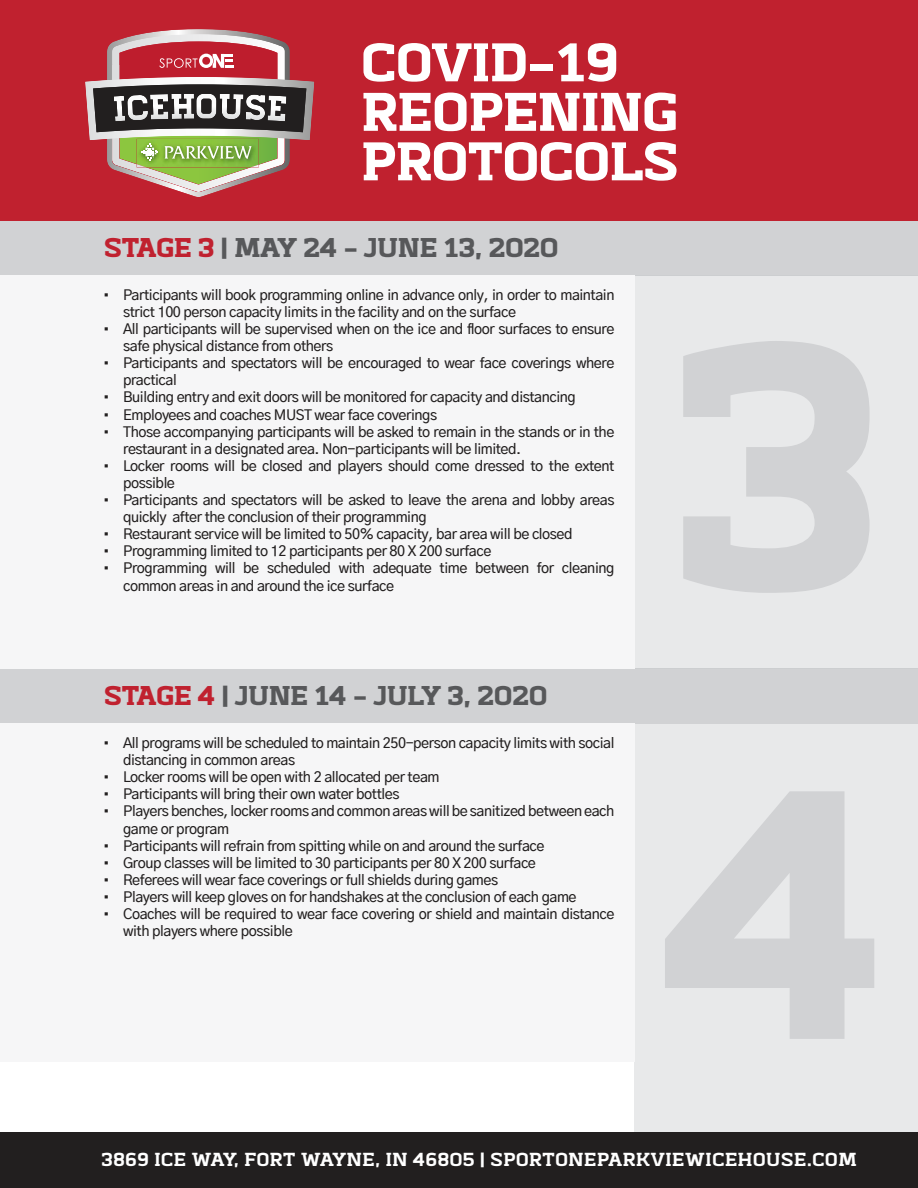
<style>
.page{position:relative;width:918px;height:1188px;background:#fff}
.page>*{position:absolute;margin:0;border:0;box-sizing:border-box;transform-origin:0 0}
.t1{font:900 450px/448.2px "Abula";color:#d1d2d4}
.t2{font:900 69px/49.5px "Abula";letter-spacing:-.02em;color:#fff}
.t3{font:900 34.5px "Abula";letter-spacing:-.02em;color:#57585a}
.t4{font:700 24px "Abula";color:#fff}
.t5{font:500 14.25px/17.1px "Gothic A1";letter-spacing:-.03em;color:#221f1f}
.s1{color:#c0212f}
</style>
<div class="page">
<div style="left:635px;top:724px;width:283px;height:418px;background:#e8e9ea"></div>
<div style="left:0;top:1133px;width:918px;height:55px;background:#221f1f"></div>
<div style="left:0;top:220px;width:918px;height:55px;background:#d1d2d4"></div>
<div style="left:0;top:669px;width:918px;height:55px;background:#d1d2d4"></div>
<div style="left:635px;top:275px;width:283px;height:394px;background:#e8e9ea"></div>
<div style="left:0;top:0;width:918px;height:220px;background:#c0212f"></div>
<div style="left:0;top:275px;width:635px;height:394px;background:#f6f6f7"></div>
<div style="left:0;top:724px;width:635px;height:338px;background:#f6f6f7"></div>
<img style="left:107px;top:29px;width:183px;height:168px">
<img style="left:112px;top:34px;width:173px;height:4px">
<img style="left:112px;top:140px;width:173px;height:52px">
<img style="left:137px;top:140px;width:122px;height:24px">
<img style="left:137px;top:164px;width:122px;height:3px">
<svg style="left:142px;top:144px;width:16px;height:16px"></svg>
<svg style="left:164px;top:146px;width:87px;height:13px"></svg>
<img style="left:85px;top:81px;width:229px;height:59px">
<svg style="left:89px;top:38px;width:221px;height:98px"></svg>
<img style="left:114px;top:96px;width:11px;height:25px">
<img style="left:127px;top:95px;width:21px;height:25px">
<img style="left:150px;top:94px;width:18px;height:26px">
<img style="left:171px;top:94px;width:23px;height:25px">
<img style="left:196px;top:94px;width:21px;height:25px">
<img style="left:220px;top:94px;width:24px;height:25px">
<img style="left:246px;top:95px;width:19px;height:25px">
<img style="left:267px;top:95px;width:19px;height:26px">
<h2 class="t2" style="left:361px;top:33px;width:320px">COVID-19<br>REOPENING<br>PROTOCOLS</h2>
<h3 class="t3" style="left:104px;top:225px;width:457px"><span class="s1">STAGE 3</span> | MAY 24 - JUNE 13, 2020</h3>
<p class="t5" style="left:123px;top:286px;width:493px;text-indent:-20px">• Participants will book programming online in advance only, in order to maintain strict 100 person capacity limits in the facility and on the surface</p>
<p class="t5" style="left:123px;top:320px;width:493px;text-indent:-20px">• All participants will be supervised when on the ice and floor surfaces to ensure safe physical distance from others</p>
<p class="t5" style="left:123px;top:354px;width:493px;text-indent:-20px">• Participants and spectators will be encouraged to wear face coverings where practical</p>
<p class="t5" style="left:103px;top:390px;width:474px">• Building entry and exit doors will be monitored for capacity and distancing</p>
<p class="t5" style="left:103px;top:405px;width:336px">• Employees and coaches MUST wear face coverings</p>
<p class="t5" style="left:123px;top:424px;width:493px;text-indent:-20px">• Those accompanying participants will be asked to remain in the stands or in the restaurant in a designated area. Non-participants will be limited.</p>
<p class="t5" style="left:123px;top:459px;width:493px;text-indent:-20px">• Locker rooms will be closed and players should come dressed to the extent possible</p>
<p class="t5" style="left:123px;top:491px;width:493px;text-indent:-20px">• Participants and spectators will be asked to leave the arena and lobby areas quickly after the conclusion of their programming</p>
<p class="t5" style="left:103px;top:525px;width:471px">• Restaurant service will be limited to 50% capacity, bar area will be closed</p>
<p class="t5" style="left:103px;top:542px;width:390px">• Programming limited to 12 participants per 80 X 200 surface</p>
<p class="t5" style="left:123px;top:561px;width:493px;text-indent:-20px">• Programming will be scheduled with adequate time between for cleaning common areas in and around the ice surface</p>
<h3 class="t3" style="left:104px;top:673px;width:445px"><span class="s1">STAGE 4</span> | JUNE 14 - JULY 3, 2020</h3>
<p class="t5" style="left:123px;top:734px;width:493px;text-indent:-20px">• All programs will be scheduled to maintain 250-person capacity limits with social distancing in common areas</p>
<p class="t5" style="left:103px;top:768px;width:338px">• Locker rooms will be open with 2 allocated per team</p>
<p class="t5" style="left:103px;top:787px;width:298px">• Participants will bring their own water bottles</p>
<p class="t5" style="left:123px;top:804px;width:493px;text-indent:-20px">• Players benches, locker rooms and common areas will be sanitized between each game or program</p>
<p class="t5" style="left:103px;top:838px;width:443px">• Participants will refrain from spitting while on and around the surface</p>
<p class="t5" style="left:103px;top:854px;width:435px">• Group classes will be limited to 30 participants per 80 X 200 surface</p>
<p class="t5" style="left:103px;top:871px;width:397px">• Referees will wear face coverings or full shields during games</p>
<p class="t5" style="left:103px;top:888px;width:475px">• Players will keep gloves on for handshakes at the conclusion of each game</p>
<p class="t5" style="left:123px;top:905px;width:493px;text-indent:-20px">• Coaches will be required to wear face covering or shield and maintain distance with players where possible</p>
<h1 class="t1" style="left:660px;top:211px;width:233px">3<br>4</h1>
<h3 class="t4" style="left:101px;top:1144px;width:757px">3869 ICE WAY, FORT WAYNE, IN 46805 | SPORTONEPARKVIEWICEHOUSE.COM</h3>
</div>
